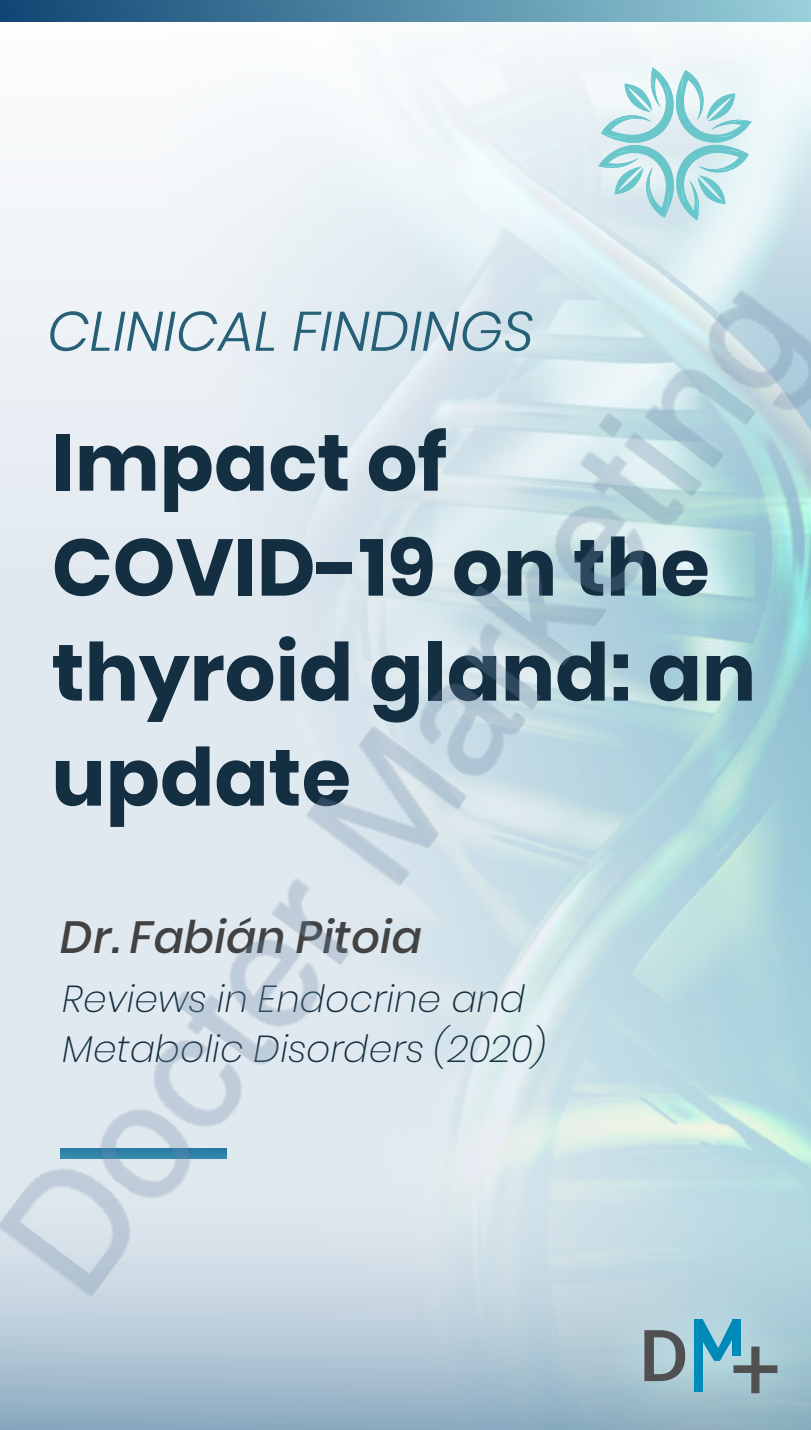
<style>
.page{position:relative;width:811px;height:1430px;background:#fff}
.page>*{position:absolute;margin:0;border:0;box-sizing:border-box;transform-origin:0 0}
.t1{font:700 80px/105px "Poppins";color:#132f41}
.t2{font:italic 300 55.5px "Poppins";color:#266076}
.t3{font:italic 500 45px "Poppins";color:#424242}
.t4{font:italic 200 37.5px/50px "Poppins";color:#132f41}
</style>
<div class="page">
<svg style="left:0;top:1335px;width:576px;height:95px;background:#a2bbcc"></svg>
<svg style="left:0;top:34px;width:810px;height:208px"></svg>
<div style="left:0;top:0;width:810px;height:22px;background:linear-gradient(to right,#104574,#99d0da)"></div>
<img style="left:576px;top:1335px;width:234px;height:95px">
<svg style="left:644px;top:1335px;width:40px;height:46px;background:#7f8c90"></svg>
<div style="left:693px;top:1319px;width:9px;height:72px;background:#008ab8"></div>
<svg style="left:701px;top:1335px;width:75px;height:58px;background:#81afbd"></svg>
<svg style="left:597px;top:67px;width:154px;height:154px;background:#c2e4e8"></svg>
<img style="left:0;top:242px;width:810px;height:1093px">
<h2 class="t2" style="left:48px;top:299px;width:488px">CLINICAL FINDINGS</h2>
<h1 class="t1" style="left:52px;top:410px;width:705px">Impact of<br>COVID-19 on the thyroid gland: an update</h1>
<p class="t3" style="left:61px;top:910px;width:362px">Dr. Fabián Pitoia</p>
<p class="t4" style="left:62px;top:974px;width:485px">Reviews in Endocrine and<br>Metabolic Disorders (2020)</p>
</div>
